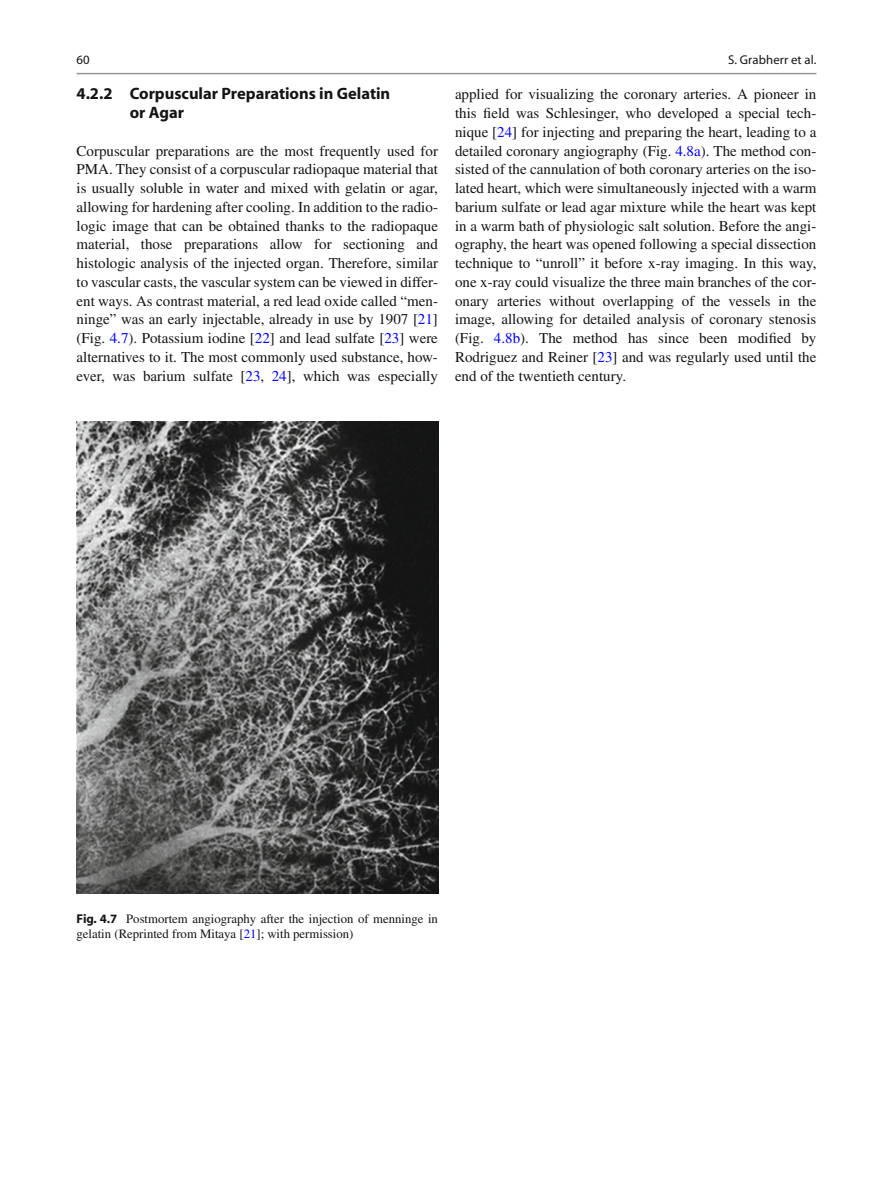
<style>
.page{position:relative;width:893px;height:1187px;background:#fff}
.page>*{position:absolute;margin:0;border:0;box-sizing:border-box;transform-origin:0 0}
.t1{font:700 16.5px/18.8px "Flyqvw Myriad";color:#131413}
.t2{font:15px/18.8px "Trxmwl Times";color:#131413;text-align:justify}
.t3{font:12.75px/15px "Trxmwl Times";color:#131413}
.t4{font:12.75px "Fkdprf Myriad";letter-spacing:.01em;color:#131413}
.s1{color:#00f}
.s2{font-family:"Flyqvw Myriad";font-weight:700}
</style>
<div class="page">
<img style="left:77px;top:421px;width:361px;height:472px">
<hr style="left:77px;top:73px;width:739px;height:1px;background:#989898">
<p class="t4" style="left:77px;top:55px;width:15px">60</p>
<p class="t1" style="left:130px;top:86px;width:262px;text-indent:-53px">4.2.2 Corpuscular Preparations in Gelatin or Agar</p>
<p class="t2" style="left:77px;top:143px;width:363px">Corpuscular preparations are the most frequently used for PMA. They consist of a corpuscular radiopaque material that is usually soluble in water and mixed with gelatin or agar, allowing for hardening after cooling. In addition to the radio&shy;logic image that can be obtained thanks to the radiopaque material, those preparations allow for sectioning and histologic analysis of the injected organ. Therefore, similar to vascular casts, the vascular system can be viewed in differ&shy;ent ways. As contrast material, a red lead oxide called “men&shy;ninge” was an early injectable, already in use by 1907 [ <span class="s1">21</span> ] (Fig. <span class="s1">4.7</span> ). Potassium iodine [ <span class="s1">22</span> ] and lead sulfate [ <span class="s1">23</span> ] were alternatives to it. The most commonly used substance, how&shy;ever, was barium sulfate [ <span class="s1">23</span> , <span class="s1">24</span> ], which was especially</p>
<p class="t4" style="left:728px;top:55px;width:90px">S. Grabherr et al.</p>
<p class="t2" style="left:455px;top:86px;width:363px">applied for visualizing the coronary arteries. A pioneer in this field was Schlesinger, who developed a special tech&shy;nique [ <span class="s1">24</span> ] for injecting and preparing the heart, leading to a detailed coronary angiography (Fig. <span class="s1">4.8a</span> ). The method con&shy;sisted of the cannulation of both coronary arteries on the iso&shy;lated heart, which were simultaneously injected with a warm barium sulfate or lead agar mixture while the heart was kept in a warm bath of physiologic salt solution. Before the angi&shy;ography, the heart was opened following a special dissection technique to “unroll” it before x-ray imaging. In this way, one x-ray could visualize the three main branches of the cor&shy;onary arteries without overlapping of the vessels in the image, allowing for detailed analysis of coronary stenosis (Fig. <span class="s1">4.8b</span> ). The method has since been modified by Rodriguez and Reiner [ <span class="s1">23</span> ] and was regularly used until the end of the twentieth century.</p>
<p class="t3" style="left:77px;top:912px;width:363px"><span class="s2">Fig. 4.7</span> Postmortem angiography after the injection of menninge in gelatin (Reprinted from Mitaya [ <span class="s1">21</span> ]; with permission)</p>
</div>
